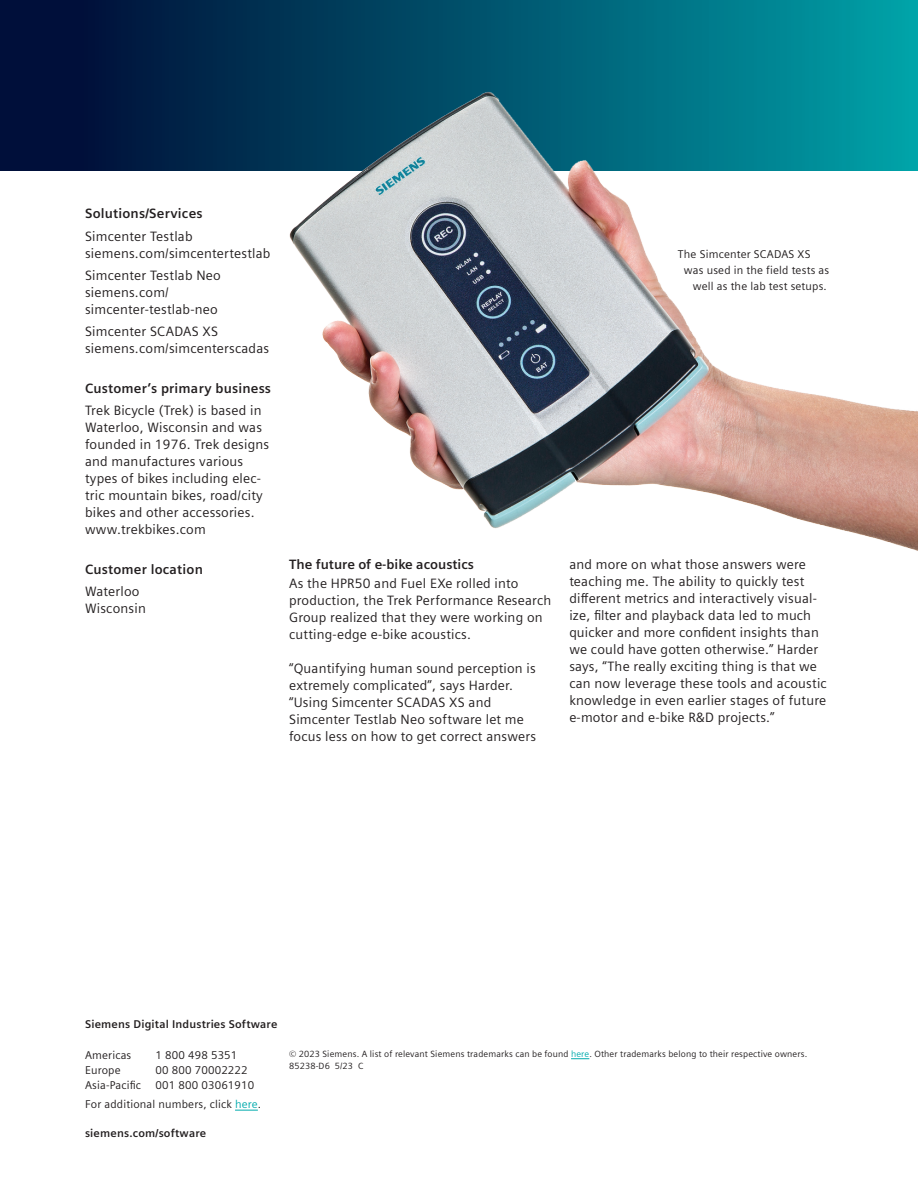
<style>
.page{position:relative;width:918px;height:1188px;background:#fff}
.page>*{position:absolute;margin:0;border:0;box-sizing:border-box;transform-origin:0 0}
.Body_Text{font:13.5px/17px "Siemens Sans";letter-spacing:.015em;color:#231f20}
.Side_bar_text{font:13.5px/17px "Siemens Sans";letter-spacing:.015em;color:#231f20}
.Side_bar_head{font:700 13.5px "Siemens Sans";letter-spacing:.015em;color:#231f20}
.Body_Subhead{font:700 13.5px "Siemens Sans";color:#231f20}
.Contact_Text{font:11.25px "Siemens Sans";letter-spacing:.015em;color:#231f20}
.Caption_7_5pt_3_75mm{font:11.25px "Siemens Sans";letter-spacing:.015em;color:#231f20}
.Contact_Subhead_-_UR{font:700 11.25px "Siemens Sans";letter-spacing:.015em;color:#231f20}
.LEGAL_TEXT_6_8_PT{font:9px "Siemens Sans";letter-spacing:.015em;color:#231f20}
.s1{color:#00aaad}
</style>
<div class="page">
<div style="left:0;top:0;width:918px;height:170px;background:linear-gradient(to right,#000430,#009fa6)"></div>
<img style="left:278px;top:84px;width:640px;height:467px">
<svg style="left:235px;top:1110px;width:23px;height:1px"></svg>
<svg style="left:571px;top:1058px;width:18px;height:1px"></svg>
<p class="Side_bar_head" style="left:85px;top:203px;width:119px">Solutions/Services</p>
<p class="Side_bar_text" style="left:85px;top:227px;width:187px">Simcenter Testlab siemens.com/simcentertestlab</p>
<p class="Side_bar_text" style="left:85px;top:266px;width:137px">Simcenter Testlab Neo siemens.com/ simcenter-testlab-neo</p>
<p class="Side_bar_text" style="left:85px;top:322px;width:186px">Simcenter SCADAS XS siemens.com/simcenterscadas</p>
<p class="Side_bar_head" style="left:85px;top:378px;width:188px">Customer’s primary business</p>
<p class="Side_bar_text" style="left:85px;top:401px;width:186px">Trek Bicycle (Trek) is based in<br>Waterloo, Wisconsin and was founded in 1976. Trek designs and manufactures various types of bikes including elec&shy;tric mountain bikes, road/city bikes and other accessories. www.trekbikes.com</p>
<p class="Side_bar_head" style="left:85px;top:559px;width:119px">Customer location</p>
<p class="Side_bar_text" style="left:85px;top:582px;width:62px">Waterloo<br>Wisconsin</p>
<p class="Body_Subhead" style="left:289px;top:554px;width:186px">The future of e-bike acoustics</p>
<p class="Body_Text" style="left:289px;top:574px;width:264px">As the HPR50 and Fuel EXe rolled into production, the Trek Performance Research Group realized that they were working on cutting-edge e-bike acoustics.</p>
<p class="Body_Text" style="left:289px;top:659px;width:248px">“Quantifying human sound perception is extremely complicated”, says Harder. “Using Simcenter SCADAS XS and Simcenter Testlab Neo software let me focus less on how to get correct answers</p>
<p class="Caption_7_5pt_3_75mm" style="left:678px;top:246px;width:134px">The Simcenter SCADAS XS</p>
<p class="Caption_7_5pt_3_75mm" style="left:684px;top:262px;width:147px">was used in the field tests as</p>
<p class="Caption_7_5pt_3_75mm" style="left:693px;top:278px;width:135px">well as the lab test setups.</p>
<p class="Body_Text" style="left:569px;top:555px;width:259px">and more on what those answers were teaching me. The ability to quickly test different metrics and interactively visual&shy;ize, filter and playback data led to much quicker and more confident insights than we could have gotten otherwise.” Harder says, “The really exciting thing is that we can now leverage these tools and acoustic knowledge in even earlier stages of future e-motor and e-bike R&amp;D projects.”</p>
<p class="Contact_Subhead_-_UR" style="left:85px;top:1016px;width:194px">Siemens Digital Industries Software</p>
<p class="Contact_Text" style="left:85px;top:1047px;width:48px">Americas</p>
<p class="Contact_Text" style="left:156px;top:1047px;width:83px">1 800 498 5351</p>
<p class="Contact_Text" style="left:85px;top:1062px;width:37px">Europe</p>
<p class="Contact_Text" style="left:156px;top:1062px;width:94px">00 800 70002222</p>
<p class="Contact_Text" style="left:85px;top:1077px;width:57px">Asia-Pacific</p>
<p class="Contact_Text" style="left:156px;top:1077px;width:100px">001 800 03061910</p>
<p class="Contact_Text" style="left:85px;top:1096px;width:178px">For additional numbers, click <span class="s1">here</span>.</p>
<p class="Contact_Subhead_-_UR" style="left:85px;top:1124px;width:123px">siemens.com/software</p>
<p class="LEGAL_TEXT_6_8_PT" style="left:289px;top:1047px;width:520px">© 2023 Siemens. A list of relevant Siemens trademarks can be found <span class="s1">here</span>. Other trademarks belong to their respective owners.</p>
<p class="LEGAL_TEXT_6_8_PT" style="left:289px;top:1059px;width:76px">85238-D6 5/23 C</p>
</div>
